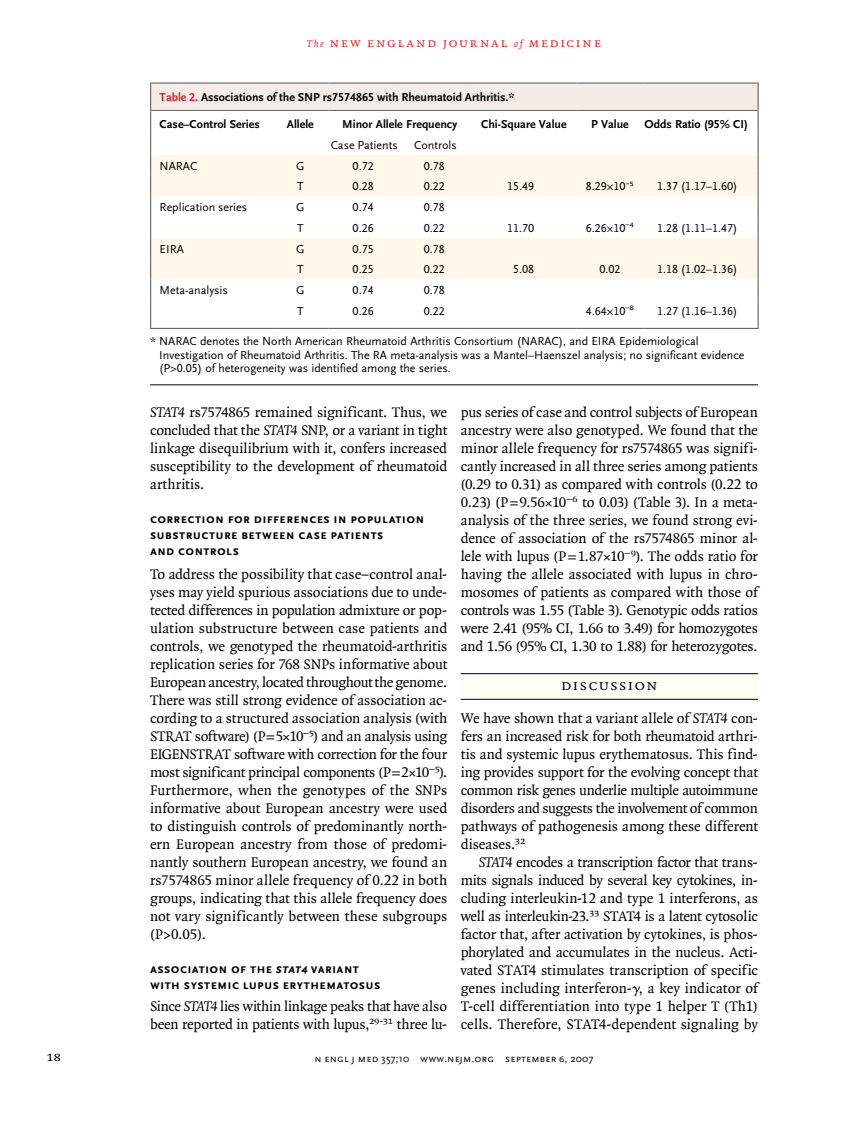
<style>
.page{position:relative;width:851px;height:1134px;background:#fff}
.page>*{position:absolute;margin:0;border:0;box-sizing:border-box;transform-origin:0 0}
.t1{font:15.75px "OTNEJM Quadraat Small Cap";letter-spacing:.08em;color:#000}
.t2{font:15px/18px "OTNEJM Quadraat";letter-spacing:-.005em;color:#000;text-align:justify}
.t3{font:14.25px "OTNEJM Quadraat Cap";color:#000}
.t4{font:700 13.5px/15.8px "OTNEJM Scala Sans Small LF Cap";letter-spacing:.02em;color:#000}
.t5{font:13.5px "OTNEJM Quadraat Cap";letter-spacing:.11em;color:#ed1c24}
.t6{font:12px/13.5px "OTNEJM Scala Sans LF";color:#000}
.t7{font:700 12px "OTNEJM Scala Sans LF";color:#000}
.t8{font:10.8px "OTNEJM Scala Sans LF Cap";letter-spacing:.01em;color:#000}
.s1{font-family:"OTNEJM Quadraat";font-style:italic;font-size:10.5px}
.s2{color:#d2232a}
.s3{font-style:italic}
.s4{font-family:"OTNEJM Scala Sans OSF"}
</style>
<div class="page">
<div style="left:460px;top:673px;width:298px;height:27px;background:#fffef4"></div>
<hr style="left:460px;top:673px;width:298px;height:1px;background:#000">
<hr style="left:460px;top:699px;width:298px;height:1px;background:#000">
<hr style="left:150px;top:384px;width:608px;height:1px;background:#000">
<div style="left:151px;top:83px;width:607px;height:27px;background:#f4ede7"></div>
<svg style="left:151px;top:155px;width:606px;height:124px;fill:#fff7e9"></svg>
<hr style="left:150px;top:82px;width:122px;height:2px;background:#636466">
<hr style="left:272px;top:82px;width:56px;height:2px;background:#636466">
<hr style="left:328px;top:82px;width:72px;height:2px;background:#636466">
<hr style="left:400px;top:82px;width:71px;height:2px;background:#636466">
<hr style="left:471px;top:82px;width:105px;height:2px;background:#636466">
<hr style="left:576px;top:82px;width:67px;height:2px;background:#636466">
<hr style="left:643px;top:82px;width:115px;height:2px;background:#636466">
<svg style="left:150px;top:84px;width:1px;height:244px"></svg>
<svg style="left:757px;top:84px;width:1px;height:244px"></svg>
<hr style="left:150px;top:328px;width:122px;height:1px;background:#636466">
<hr style="left:272px;top:328px;width:56px;height:1px;background:#636466">
<hr style="left:328px;top:328px;width:72px;height:1px;background:#636466">
<hr style="left:400px;top:328px;width:71px;height:1px;background:#636466">
<hr style="left:471px;top:328px;width:105px;height:1px;background:#636466">
<hr style="left:576px;top:328px;width:67px;height:1px;background:#636466">
<hr style="left:643px;top:328px;width:115px;height:1px;background:#636466">
<hr style="left:151px;top:110px;width:121px;height:1px;background:#636466">
<hr style="left:272px;top:110px;width:56px;height:1px;background:#636466">
<hr style="left:328px;top:110px;width:72px;height:1px;background:#636466">
<hr style="left:400px;top:110px;width:71px;height:1px;background:#636466">
<hr style="left:471px;top:110px;width:105px;height:1px;background:#636466">
<hr style="left:576px;top:110px;width:67px;height:1px;background:#636466">
<hr style="left:643px;top:110px;width:114px;height:1px;background:#636466">
<p class="t5" style="left:307px;top:35px;width:295px"><span class="s1">The</span> new england journal <span class="s1">of</span> medicine</p>
<p class="t7" style="left:160px;top:91px;width:356px"><span class="s2">Table 2.</span> Associations of the SNP rs7574865 with Rheumatoid Arthritis.*</p>
<p class="t7" style="left:160px;top:118px;width:102px">Case–Control Series</p>
<p class="t7" style="left:287px;top:118px;width:28px">Allele</p>
<p class="t7" style="left:342px;top:118px;width:117px">Minor Allele Frequency</p>
<p class="t7" style="left:481px;top:118px;width:87px">Chi-Square Value</p>
<p class="t7" style="left:591px;top:118px;width:39px">P Value</p>
<p class="t7" style="left:644px;top:118px;width:105px">Odds Ratio (95% CI)</p>
<p class="t6" style="left:331px;top:139px;width:69px">Case Patients</p>
<p class="t6" style="left:414px;top:139px;width:44px">Controls</p>
<p class="t6" style="left:160px;top:159px;width:39px">NARAC</p>
<p class="t6" style="left:296px;top:159px;width:10px">G</p>
<p class="t6" style="left:352px;top:159px;width:23px">0.72</p>
<p class="t6" style="left:424px;top:159px;width:23px">0.78</p>
<p class="t6" style="left:297px;top:180px;width:8px">T</p>
<p class="t6" style="left:352px;top:180px;width:23px">0.28</p>
<p class="t6" style="left:424px;top:180px;width:23px">0.22</p>
<p class="t6" style="left:507px;top:180px;width:28px">15.49</p>
<p class="t6" style="left:586px;top:180px;width:50px">8.29×10<sup>−5</sup></p>
<p class="t6" style="left:657px;top:180px;width:82px">1.37 (1.17–1.60)</p>
<p class="t6" style="left:160px;top:201px;width:89px">Replication series</p>
<p class="t6" style="left:296px;top:201px;width:10px">G</p>
<p class="t6" style="left:352px;top:201px;width:23px">0.74</p>
<p class="t6" style="left:424px;top:201px;width:23px">0.78</p>
<p class="t6" style="left:297px;top:222px;width:8px">T</p>
<p class="t6" style="left:352px;top:222px;width:23px">0.26</p>
<p class="t6" style="left:424px;top:222px;width:23px">0.22</p>
<p class="t6" style="left:507px;top:222px;width:28px">11.70</p>
<p class="t6" style="left:586px;top:222px;width:50px">6.26×10<sup>−4</sup></p>
<p class="t6" style="left:657px;top:222px;width:82px">1.28 (1.11–1.47)</p>
<p class="t6" style="left:160px;top:242px;width:26px">EIRA</p>
<p class="t6" style="left:296px;top:242px;width:10px">G</p>
<p class="t6" style="left:352px;top:242px;width:23px">0.75</p>
<p class="t6" style="left:424px;top:242px;width:23px">0.78</p>
<p class="t6" style="left:297px;top:263px;width:8px">T</p>
<p class="t6" style="left:352px;top:263px;width:23px">0.25</p>
<p class="t6" style="left:424px;top:263px;width:23px">0.22</p>
<p class="t6" style="left:513px;top:263px;width:23px">5.08</p>
<p class="t6" style="left:599px;top:263px;width:23px">0.02</p>
<p class="t6" style="left:657px;top:263px;width:82px">1.18 (1.02–1.36)</p>
<p class="t6" style="left:160px;top:284px;width:70px">Meta-analysis</p>
<p class="t6" style="left:296px;top:284px;width:10px">G</p>
<p class="t6" style="left:352px;top:284px;width:23px">0.74</p>
<p class="t6" style="left:424px;top:284px;width:23px">0.78</p>
<p class="t6" style="left:297px;top:305px;width:8px">T</p>
<p class="t6" style="left:352px;top:305px;width:23px">0.26</p>
<p class="t6" style="left:424px;top:305px;width:23px">0.22</p>
<p class="t6" style="left:586px;top:305px;width:50px">4.64×10<sup>−8</sup></p>
<p class="t6" style="left:657px;top:305px;width:82px">1.27 (1.16–1.36)</p>
<p class="t6" style="left:159px;top:335px;width:586px;text-indent:-9px">* NARAC denotes the North American Rheumatoid Arthritis Consortium (NARAC), and EIRA Epidemiological<br>Investigation of Rheumatoid Arthritis. The RA meta-analysis was a Mantel–Haenszel analysis; no significant evidence (P&gt;0.05) of heterogeneity was identified among the series.</p>
<p class="t2" style="left:150px;top:403px;width:299px"><span class="s3">STAT4</span> rs7574865 remained significant. Thus, we concluded that the <span class="s3">STAT4</span> SNP, or a variant in tight linkage disequilibrium with it, confers increased susceptibility to the development of rheumatoid arthritis.</p>
<p class="t4" style="left:150px;top:511px;width:276px">Correction for Differences in Population<br>Substructure between Case Patients<br>and Controls</p>
<p class="t2" style="left:150px;top:565px;width:299px">To address the possibility that case–control anal&shy;yses may yield spurious associations due to unde&shy;tected differences in population admixture or pop&shy;ulation substructure between case patients and controls, we genotyped the rheumatoid-arthritis replication series for 768 SNPs informative about European ancestry, located throughout the genome.<br>There was still strong evidence of association ac&shy;cording to a structured association analysis (with STRAT software) (P=5×10<sup>−5</sup>) and an analysis using EIGENSTRAT software with correction for the four most significant principal components (P=2×10<sup>−5</sup>).<br>Furthermore, when the genotypes of the SNPs informative about European ancestry were used to distinguish controls of predominantly north&shy;ern European ancestry from those of predomi&shy;nantly southern European ancestry, we found an rs7574865 minor allele frequency of 0.22 in both groups, indicating that this allele frequency does not vary significantly between these subgroups (P&gt;0.05).</p>
<p class="t4" style="left:150px;top:961px;width:232px">Association of the <span class="s3">STAT4</span> Variant with Systemic Lupus Erythematosus</p>
<p class="t2" style="left:150px;top:997px;width:299px">Since <span class="s3">STAT4</span> lies within linkage peaks that have also been reported in patients with lupus,<sup>29-31</sup> three lu-</p>
<p class="t2" style="left:460px;top:403px;width:299px">pus series of case and control subjects of European ancestry were also genotyped. We found that the minor allele frequency for rs7574865 was signifi&shy;cantly increased in all three series among patients (0.29 to 0.31) as compared with controls (0.22 to 0.23) (P=9.56×10<sup>−6</sup> to 0.03) (Table 3). In a meta&shy;analysis of the three series, we found strong evi&shy;dence of association of the rs7574865 minor al&shy;lele with lupus (P=1.87×10<sup>−9</sup>). The odds ratio for having the allele associated with lupus in chro&shy;mosomes of patients as compared with those of controls was 1.55 (Table 3). Genotypic odds ratios were 2.41 (95% CI, 1.66 to 3.49) for homozygotes and 1.56 (95% CI, 1.30 to 1.88) for heterozygotes.</p>
<p class="t1" style="left:561px;top:676px;width:98px">Discussion</p>
<p class="t2" style="left:460px;top:709px;width:299px">We have shown that a variant allele of <span class="s3">STAT4</span> con&shy;fers an increased risk for both rheumatoid arthri&shy;tis and systemic lupus erythematosus. This find&shy;ing provides support for the evolving concept that common risk genes underlie multiple autoimmune disorders and suggests the involvement of common pathways of pathogenesis among these different diseases.<sup>32</sup></p>
<p class="t2" style="left:460px;top:853px;width:299px;text-indent:18px"><span class="s3">STAT4</span> encodes a transcription factor that trans&shy;mits signals induced by several key cytokines, in&shy;cluding interleukin-12 and type 1 interferons, as well as interleukin-23.<sup>33</sup> STAT4 is a latent cytosolic factor that, after activation by cytokines, is phos&shy;phorylated and accumulates in the nucleus. Acti&shy;vated STAT4 stimulates transcription of specific genes including interferon-γ, a key indicator of T-cell differentiation into type 1 helper T (Th1) cells. Therefore, STAT4-dependent signaling by</p>
<p class="t3" style="left:46px;top:1048px;width:16px">18</p>
<p class="t8" style="left:314px;top:1053px;width:281px">n engl j med <span class="s4">357;10</span> www.nejm.org september 6<span class="s4">, 2007</span></p>
</div>
